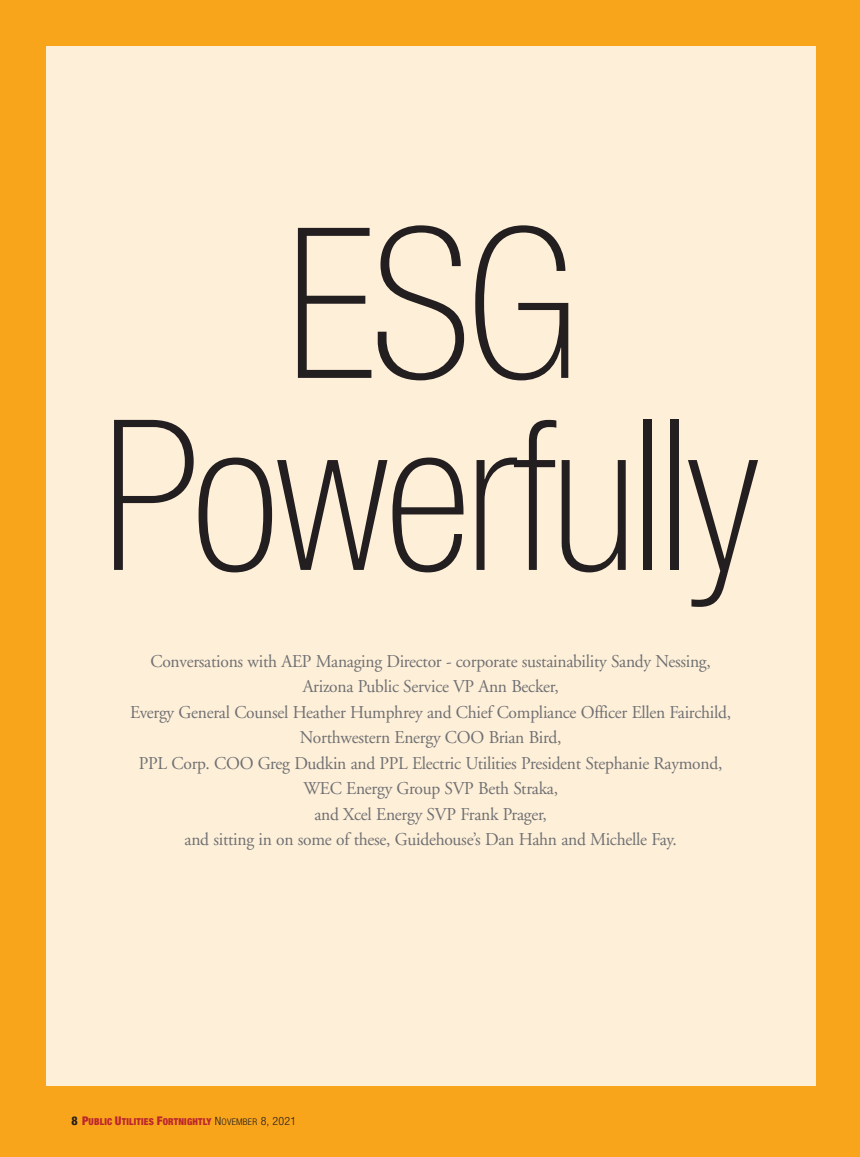
<style>
.page{position:relative;width:860px;height:1157px;background:#fff}
.page>*{position:absolute;margin:0;border:0;box-sizing:border-box;transform-origin:0 0}
.t1{font:100 condensed 210px/192px "Helvetica Neue";letter-spacing:-.02em;color:#231f20;text-align:center}
.t2{font:18px/25.5px "Adobe Garamond";letter-spacing:-.015em;color:#6f7073;text-align:center}
.t3{font:9.6px "Helvetica Neue Black Cond SC800";letter-spacing:.02em;color:#bc272d}
.s1{font-family:"Helvetica Neue";font-weight:800;font-stretch:condensed;font-size:12px;color:#231f20}
.s2{font-size:12px}
.s3{font-family:"Helvetica Neue Light Cond SC800";font-size:11.4px;color:#231f20}
.s4{font-family:"Helvetica Neue Light Cond SC800";font-size:9.15px;color:#231f20}
</style>
<div class="page">
<div style="left:0;top:0;width:860px;height:1156px;background:#f9a51b"></div>
<div style="left:46px;top:46px;width:769px;height:1039px;background:#feefd8"></div>
<h1 class="t1" style="left:101px;top:206px;width:660px">ESG<br>Powerfully</h1>
<p class="t2" style="left:130px;top:648px;width:602px">Conversations with AEP Managing Director - corporate sustainability Sandy Nessing, Arizona Public Service VP Ann Becker,<br>Evergy General Counsel Heather Humphrey and Chief Compliance Officer Ellen Fairchild, Northwestern Energy COO Brian Bird,<br>PPL Corp. COO Greg Dudkin and PPL Electric Utilities President Stephanie Raymond, WEC Energy Group SVP Beth Straka,<br>and Xcel Energy SVP Frank Prager,<br>and sitting in on some of these, Guidehouse’s Dan Hahn and Michelle Fay.</p>
<p class="t3" style="left:72px;top:1115px;width:226px"><span class="s1">8</span> <span class="s2">P</span>UBLIC <span class="s2">U</span>TILITIES <span class="s2">F</span>ORTNIGHTLY <span class="s3">N</span><span class="s4">OVEMBER</span> <span class="s3">8, 2021</span></p>
</div>
